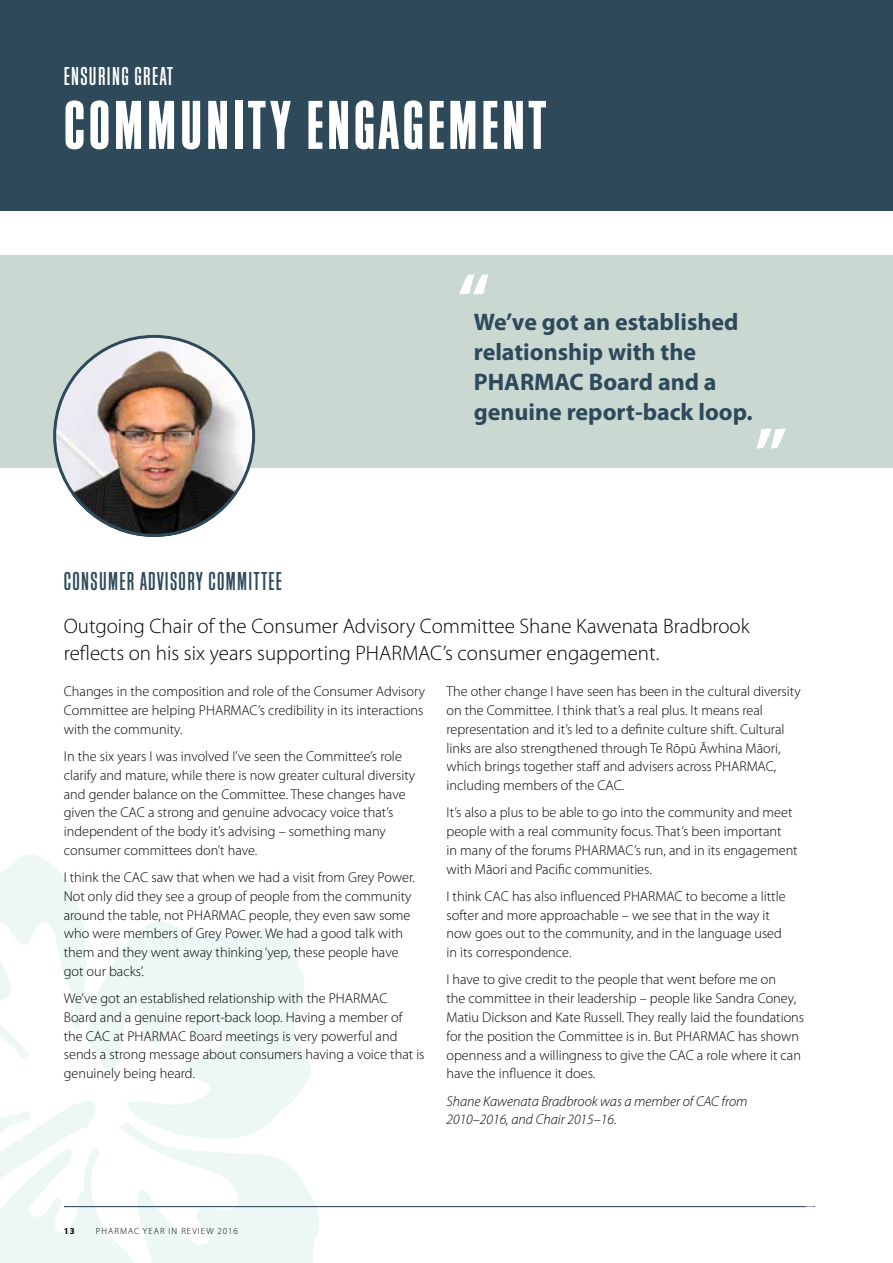
<style>
.page{position:relative;width:893px;height:1263px;background:#fff}
.page>*{position:absolute;margin:0;border:0;box-sizing:border-box;transform-origin:0 0}
.t1{font:72px "Block Gothic Bold Extra Cond";letter-spacing:.05em;color:#fff}
.t2{font:27px "Block Gothic Medium Extra Cond";letter-spacing:.05em;color:#2d495a}
.t3{font:27px "Block Gothic Medium Extra Cond";letter-spacing:.05em;color:#fff}
.t4{font:700 24px/30px "Myriad Pro";color:#2d495a}
.t5{font:300 21px/27px "Myriad Pro";color:#000}
.t6{font:300 14.25px/18.8px "Myriad Pro";color:#000}
.t7{font:italic 300 14.25px/18.8px "Myriad Pro";color:#000}
.t8{font:300 9px "Myriad Pro";letter-spacing:.12em;color:#000}
.t9{font:700 9px "Myriad Pro";color:#000}
</style>
<div class="page">
<div style="left:0;top:255px;width:893px;height:212px;background:#cad8d2"></div>
<svg style="left:0;top:855px;width:322px;height:408px"></svg>
<div style="left:0;top:0;width:893px;height:210px;background:#2d495a"></div>
<svg style="left:459px;top:274px;width:30px;height:20px"></svg>
<svg style="left:756px;top:428px;width:30px;height:21px"></svg>
<img style="left:53px;top:335px;width:202px;height:202px;border-radius:101px">
<hr style="left:64px;top:1206px;width:742px;height:1px;background:#2d495a">
<h2 class="t3" style="left:64px;top:58px;width:111px">ENSURING GREAT</h2>
<h1 class="t1" style="left:64px;top:76px;width:484px">COMMUNITY ENGAGEMENT</h1>
<h2 class="t2" style="left:64px;top:562px;width:219px">CONSUMER ADVISORY COMMITTEE</h2>
<h3 class="t4" style="left:474px;top:307px;width:280px">We’ve got an established relationship with the<br>PHARMAC Board and a genuine report-back loop.</h3>
<h3 class="t5" style="left:64px;top:612px;width:687px">Outgoing Chair of the Consumer Advisory Committee Shane Kawenata Bradbrook reflects on his six years supporting PHARMAC’s consumer engagement.</h3>
<p class="t6" style="left:64px;top:682px;width:363px;text-align:justify">Changes in the composition and role of the Consumer Advisory Committee are helping PHARMAC’s credibility in its interactions with the community.</p>
<p class="t6" style="left:64px;top:747px;width:353px">In the six years I was involved I’ve seen the Committee’s role clarify and mature, while there is now greater cultural diversity and gender balance on the Committee. These changes have given the CAC a strong and genuine advocacy voice that’s independent of the body it’s advising – something many consumer committees don’t have.</p>
<p class="t6" style="left:64px;top:868px;width:353px">I think the CAC saw that when we had a visit from Grey Power.<br>Not only did they see a group of people from the community around the table, not PHARMAC people, they even saw some who were members of Grey Power. We had a good talk with them and they went away thinking ‘yep, these people have got our backs’.</p>
<p class="t6" style="left:64px;top:989px;width:362px">We’ve got an established relationship with the PHARMAC<br>Board and a genuine report-back loop. Having a member of the CAC at PHARMAC Board meetings is very powerful and sends a strong message about consumers having a voice that is genuinely being heard.</p>
<p class="t6" style="left:446px;top:682px;width:356px">The other change I have seen has been in the cultural diversity on the Committee. I think that’s a real plus. It means real representation and it’s led to a definite culture shift. Cultural links are also strengthened through Te Rōpū Āwhina Māori, which brings together staff and advisers across PHARMAC, including members of the CAC.</p>
<p class="t6" style="left:446px;top:803px;width:353px">It’s also a plus to be able to go into the community and meet people with a real community focus. That’s been important<br>in many of the forums PHARMAC’s run, and in its engagement with Māori and Pacific communities.</p>
<p class="t6" style="left:446px;top:887px;width:341px">I think CAC has also influenced PHARMAC to become a little softer and more approachable – we see that in the way it now goes out to the community, and in the language used in its correspondence.</p>
<p class="t6" style="left:446px;top:970px;width:359px">I have to give credit to the people that went before me on<br>the committee in their leadership – people like Sandra Coney, Matiu Dickson and Kate Russell. They really laid the foundations for the position the Committee is in. But PHARMAC has shown openness and a willingness to give the CAC a role where it can have the influence it does.</p>
<p class="t7" style="left:446px;top:1091px;width:302px">Shane Kawenata Bradbrook was a member of CAC from<br>2010–2016, and Chair 2015–16.</p>
<p class="t9" style="left:64px;top:1225px;width:12px">13</p>
<p class="t8" style="left:96px;top:1226px;width:144px">PHARMAC YEAR IN REVIEW 2016</p>
</div>
